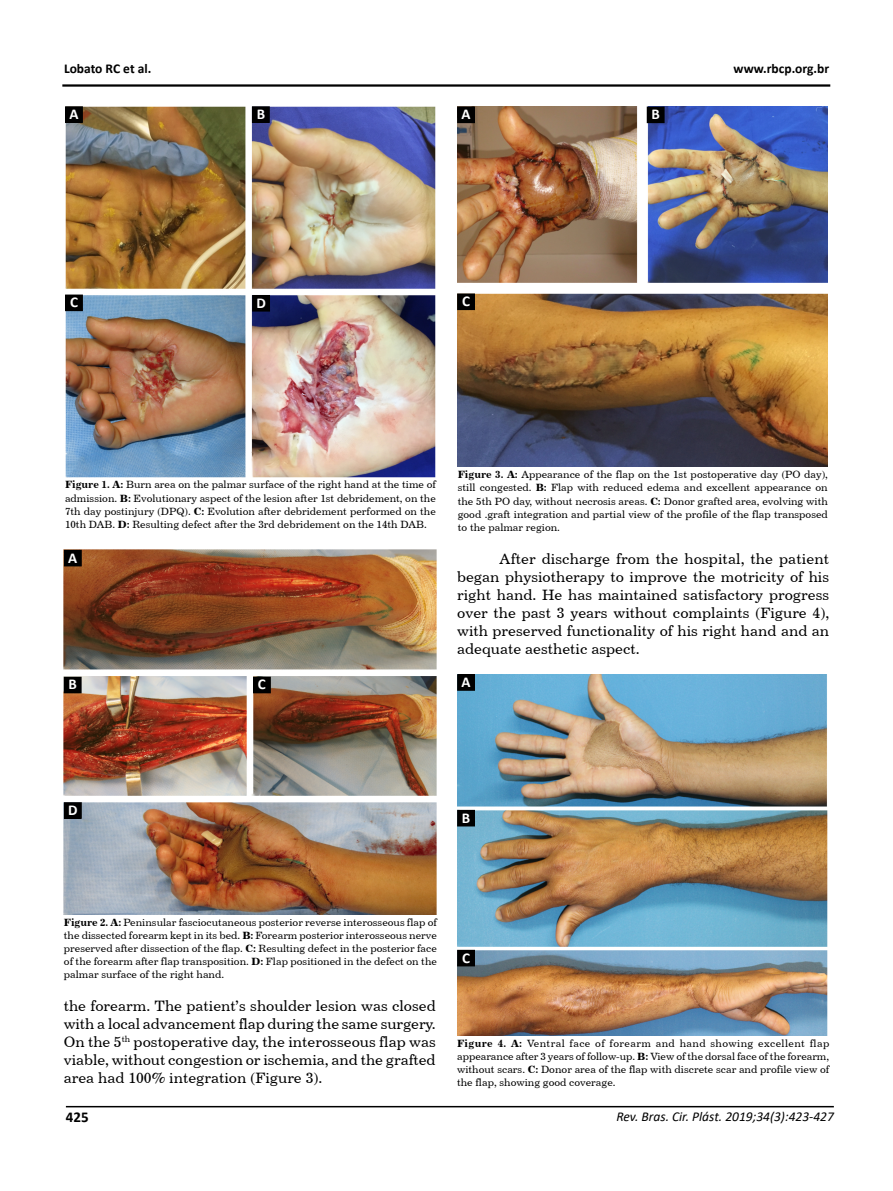
<style>
.page{position:relative;width:893px;height:1191px;background:#fff}
.page>*{position:absolute;margin:0;border:0;box-sizing:border-box;transform-origin:0 0}
.t1{font:15px/18px "Century 731 BT Roman A";color:#000;text-align:justify}
.t2{font:700 15px "Calibri";color:#fff}
.t3{font:700 15px "Calibri";color:#000}
.t4{font:italic 13.5px "Calibri";color:#000}
.t5{font:700 13.5px "Calibri";color:#000}
.t6{font:10.5px/13.2px "Century 731 BT Roman A";color:#000;text-align:justify}
.s1{font-family:"Century 731 BT Bold A"}
</style>
<div class="page">
<hr style="left:66px;top:1106px;width:768px;height:1px;background:#000">
<hr style="left:62px;top:84px;width:768px;height:3px;background:#000">
<img style="left:65px;top:106px;width:371px;height:371px">
<img style="left:64px;top:550px;width:372px;height:364px">
<img style="left:457px;top:107px;width:371px;height:360px">
<img style="left:457px;top:674px;width:371px;height:361px">
<div style="left:66px;top:107px;width:16px;height:15px;background:#000"></div>
<div style="left:65px;top:106px;width:18px;height:17px;border:2px solid #000"></div>
<div style="left:253px;top:107px;width:16px;height:15px;background:#000"></div>
<div style="left:252px;top:106px;width:18px;height:17px;border:2px solid #000"></div>
<div style="left:66px;top:295px;width:16px;height:15px;background:#000"></div>
<div style="left:65px;top:294px;width:18px;height:17px;border:2px solid #000"></div>
<div style="left:253px;top:296px;width:16px;height:15px;background:#000"></div>
<div style="left:252px;top:295px;width:18px;height:16px;border:2px solid #000"></div>
<div style="left:65px;top:550px;width:16px;height:15px;background:#000"></div>
<div style="left:64px;top:550px;width:18px;height:16px;border:2px solid #000"></div>
<div style="left:64px;top:677px;width:17px;height:15px;background:#000"></div>
<div style="left:64px;top:676px;width:18px;height:17px;border:2px solid #000"></div>
<div style="left:254px;top:677px;width:16px;height:15px;background:#000"></div>
<div style="left:253px;top:676px;width:18px;height:17px;border:2px solid #000"></div>
<div style="left:65px;top:803px;width:16px;height:15px;background:#000"></div>
<div style="left:64px;top:802px;width:18px;height:17px;border:2px solid #000"></div>
<div style="left:458px;top:107px;width:16px;height:15px;background:#000"></div>
<div style="left:457px;top:107px;width:18px;height:16px;border:2px solid #000"></div>
<div style="left:647px;top:107px;width:17px;height:15px;background:#000"></div>
<div style="left:647px;top:107px;width:18px;height:16px;border:2px solid #000"></div>
<div style="left:458px;top:294px;width:16px;height:15px;background:#000"></div>
<div style="left:457px;top:293px;width:18px;height:17px;border:2px solid #000"></div>
<div style="left:458px;top:675px;width:16px;height:15px;background:#000"></div>
<div style="left:457px;top:674px;width:18px;height:17px;border:2px solid #000"></div>
<div style="left:458px;top:810px;width:16px;height:15px;background:#000"></div>
<div style="left:457px;top:810px;width:18px;height:16px;border:2px solid #000"></div>
<div style="left:458px;top:950px;width:16px;height:15px;background:#000"></div>
<div style="left:457px;top:949px;width:18px;height:17px;border:2px solid #000"></div>
<p class="t5" style="left:64px;top:59px;width:89px">Lobato RC et al.</p>
<p class="t5" style="left:734px;top:59px;width:97px">www.rbcp.org.br</p>
<h1 class="t2" style="left:69px;top:103px;width:11px">A</h1>
<h1 class="t2" style="left:257px;top:103px;width:10px">B</h1>
<h1 class="t2" style="left:461px;top:104px;width:11px">A</h1>
<h1 class="t2" style="left:651px;top:104px;width:10px">B</h1>
<h1 class="t2" style="left:70px;top:292px;width:9px">C</h1>
<h1 class="t2" style="left:256px;top:292px;width:11px">D</h1>
<h1 class="t2" style="left:462px;top:291px;width:9px">C</h1>
<p class="t6" style="left:65px;top:478px;width:372px"><span class="s1">Figure 1. A:</span> Burn area on the palmar surface of the right hand at the time of admission. <span class="s1">B:</span> Evolutionary aspect of the lesion after 1st debridement, on the 7th day postinjury (DPQ). <span class="s1">C:</span> Evolution after debridement performed on the 10th DAB. <span class="s1">D:</span> Resulting defect after the 3rd debridement on the 14th DAB.</p>
<h1 class="t2" style="left:68px;top:547px;width:11px">A</h1>
<h1 class="t2" style="left:68px;top:674px;width:10px">B</h1>
<h1 class="t2" style="left:258px;top:674px;width:9px">C</h1>
<p class="t6" style="left:458px;top:468px;width:372px"><span class="s1">Figure 3. A:</span> Appearance of the flap on the 1st postoperative day (PO day), still congested. <span class="s1">B:</span> Flap with reduced edema and excellent appearance on the 5th PO day, without necrosis areas. <span class="s1">C:</span> Donor grafted area, evolving with good .graft integration and partial view of the profile of the flap transposed to the palmar region.</p>
<p class="t1" style="left:457px;top:549px;width:374px;text-indent:43px">After discharge from the hospital, the patient began physiotherapy to improve the motricity of his right hand. He has maintained satisfactory progress over the past 3 years without complaints (Figure 4), with preserved functionality of his right hand and an adequate aesthetic aspect.</p>
<h1 class="t2" style="left:461px;top:671px;width:11px">A</h1>
<h1 class="t2" style="left:68px;top:799px;width:11px">D</h1>
<h1 class="t2" style="left:462px;top:807px;width:10px">B</h1>
<p class="t6" style="left:64px;top:915px;width:375px"><span class="s1">Figure 2. A:</span> Peninsular fasciocutaneous posterior reverse interosseous flap of the dissected forearm kept in its bed. <span class="s1">B:</span> Forearm posterior interosseous nerve preserved after dissection of the flap. <span class="s1">C:</span> Resulting defect in the posterior face of the forearm after flap transposition. <span class="s1">D:</span> Flap positioned in the defect on the palmar surface of the right hand.</p>
<p class="t1" style="left:64px;top:996px;width:374px">the forearm. The patient’s shoulder lesion was closed with a local advancement flap during the same surgery.<br>On the 5<sup>th</sup> postoperative day, the interosseous flap was viable, without congestion or ischemia, and the grafted area had 100% integration (Figure 3).</p>
<h1 class="t2" style="left:462px;top:947px;width:9px">C</h1>
<p class="t6" style="left:457px;top:1036px;width:374px"><span class="s1">Figure 4. A:</span> Ventral face of forearm and hand showing excellent flap appearance after 3 years of follow-up. <span class="s1">B:</span> View of the dorsal face of the forearm, without scars. <span class="s1">C:</span> Donor area of the flap with discrete scar and profile view of the flap, showing good coverage.</p>
<h1 class="t3" style="left:66px;top:1106px;width:24px">425</h1>
<p class="t4" style="left:616px;top:1107px;width:219px">Rev. Bras. Cir. Plást. 2019;34(3):423-427</p>
</div>
